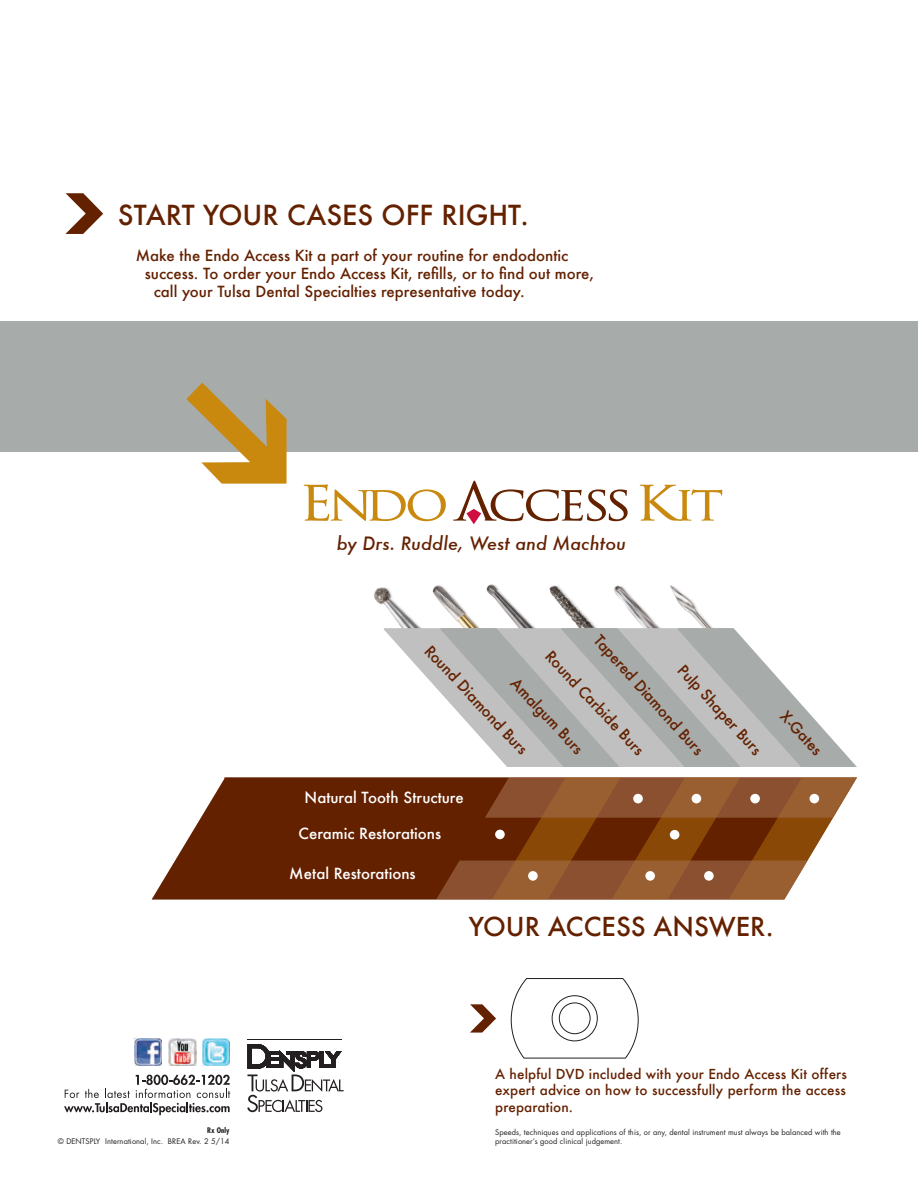
<style>
.page{position:relative;width:918px;height:1188px;background:#fff}
.page>*{position:absolute;margin:0;border:0;box-sizing:border-box;transform-origin:0 0}
.t1{font:800 54px/41.1px "Futura";color:#fff;text-align:center}
.t2{font:500 27px "Futura";color:#642100}
.t3{font:500 25.5px "Futura";color:#642100}
.t4{font:italic 500 18px "Futura";color:#642100}
.t5{font:500 15px "Futura";color:#642100}
.t6{font:500 15px "Futura";color:#fff}
.t7{font:500 13.5px/16.2px "Futura";letter-spacing:.01em;color:#642100;text-align:justify}
.t8{font:7.5px/9px "Futura";letter-spacing:.01em;color:#231f20}
.t9{font:700 condensed 7.5px "Futura";letter-spacing:.01em;color:#231f20}
</style>
<div class="page">
<svg style="left:64px;top:1074px;width:166px;height:41px"></svg>
<svg style="left:247px;top:1044px;width:97px;height:68px"></svg>
<hr style="left:248px;top:1040px;width:94px;height:1px;background:#231f20">
<img style="left:135px;top:1039px;width:27px;height:27px">
<img style="left:169px;top:1039px;width:27px;height:27px">
<img style="left:203px;top:1038px;width:27px;height:28px">
<img style="left:374px;top:587px;width:47px;height:41px">
<img style="left:432px;top:585px;width:44px;height:43px">
<img style="left:476px;top:584px;width:60px;height:44px">
<img style="left:549px;top:585px;width:48px;height:43px">
<img style="left:614px;top:585px;width:41px;height:43px">
<img style="left:655px;top:585px;width:58px;height:43px">
<div style="left:0;top:321px;width:918px;height:130px;background:#a7abaa"></div>
<svg style="left:65px;top:193px;width:38px;height:41px"></svg>
<svg style="left:384px;top:628px;width:56px;height:64px"></svg>
<svg style="left:440px;top:628px;width:417px;height:139px"></svg>
<svg style="left:152px;top:777px;width:284px;height:123px;background:#793f23"></svg>
<svg style="left:436px;top:777px;width:421px;height:123px;background:#8f5731"></svg>
<svg style="left:186px;top:383px;width:101px;height:101px"></svg>
<svg style="left:470px;top:1004px;width:26px;height:29px"></svg>
<svg style="left:511px;top:978px;width:128px;height:80px"></svg>
<div style="left:552px;top:996px;width:45px;height:45px;border:1px solid #231f20;border-radius:50%"></div>
<div style="left:559px;top:1003px;width:31px;height:31px;border:1px solid #231f20;border-radius:50%"></div>
<svg style="left:304px;top:484px;width:142px;height:37px"></svg>
<svg style="left:640px;top:485px;width:82px;height:36px"></svg>
<svg style="left:453px;top:481px;width:175px;height:43px"></svg>
<h2 class="t2" style="left:118px;top:197px;width:412px">START YOUR CASES OFF RIGHT.</h2>
<p class="t5" style="left:136px;top:245px;width:434px">Make the Endo Access Kit a part of your routine for endodontic</p>
<p class="t5" style="left:145px;top:263px;width:451px">success. To order your Endo Access Kit, refills, or to find out more,</p>
<p class="t5" style="left:154px;top:281px;width:372px">call your Tulsa Dental Specialties representative today.</p>
<p class="t4" style="left:337px;top:531px;width:291px">by Drs. Ruddle, West and Machtou</p>
<p class="t5" style="left:605px;top:630px;width:157px;rotate:48deg">Tapered Diamond Burs</p>
<p class="t5" style="left:435px;top:641px;width:144px;rotate:47deg">Round Diamond Burs</p>
<p class="t5" style="left:556px;top:646px;width:138px;rotate:47deg">Round Carbide Burs</p>
<p class="t5" style="left:688px;top:660px;width:117px;rotate:47deg">Pulp Shaper Burs</p>
<p class="t5" style="left:521px;top:673px;width:100px;rotate:47deg">Amalgum Burs</p>
<p class="t5" style="left:791px;top:707px;width:55px;rotate:47deg">X-Gates</p>
<p class="t6" style="left:305px;top:787px;width:161px">Natural Tooth Structure</p>
<p class="t6" style="left:299px;top:823px;width:144px">Ceramic Restorations</p>
<p class="t6" style="left:289px;top:863px;width:128px">Metal Restorations</p>
<h1 class="t1" style="left:492px;top:797px;width:17px">.</h1>
<h1 class="t1" style="left:525px;top:838px;width:17px">.</h1>
<h1 class="t1" style="left:630px;top:761px;width:193px">....</h1>
<h1 class="t1" style="left:642px;top:797px;width:76px">.<br>. .</h1>
<p class="t9" style="left:207px;top:1126px;width:24px">Rx Only</p>
<p class="t8" style="left:58px;top:1136px;width:173px">© DENTSPLY International, Inc. BREA Rev. 2 5/14</p>
<h3 class="t3" style="left:469px;top:909px;width:306px">YOUR ACCESS ANSWER.</h3>
<p class="t7" style="left:495px;top:1066px;width:353px">A helpful DVD included with your Endo Access Kit offers expert advice on how to successfully perform the access preparation.</p>
<p class="t8" style="left:495px;top:1128px;width:347px">Speeds, techniques and applications of this, or any, dental instrument must always be balanced with the practitioner’s good clinical judgement.</p>
</div>
